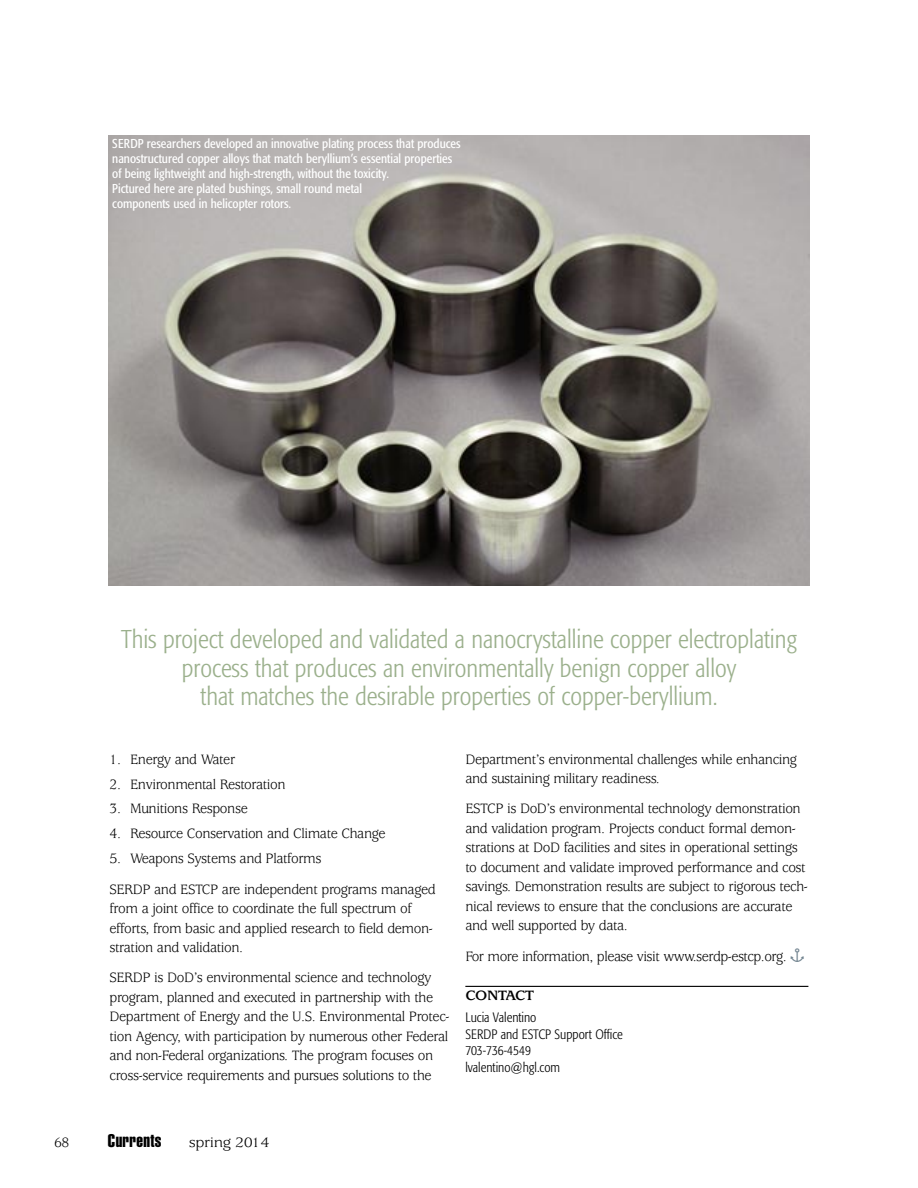
<style>
.page{position:relative;width:918px;height:1188px;background:#fff}
.page>*{position:absolute;margin:0;border:0;box-sizing:border-box;transform-origin:0 0}
.t1{font:300 condensed 25.5px/28.5px "Formata";color:#9bb08c;text-align:center}
.t2{font:18px "Helvetica Extra Compressed";letter-spacing:.02em;color:#000;scale:1.1 1}
.t3{font:15px/19.5px "Usherwood";letter-spacing:-.03em;color:#000;scale:.95 1}
.t4{font:15px "Usherwood";letter-spacing:-.03em;color:#000;scale:1.1 1}
.t5{font:700 15px "Usherwood";letter-spacing:-.03em;color:#000;scale:1.1 1}
.t6{font:300 condensed 13.5px/16.5px "Formata";color:#000}
.t7{font:condensed 12.75px/15px "Formata";color:#fff}
.s1{font-family:"Carta";font-size:21px;color:#728490}
</style>
<div class="page">
<hr style="left:465px;top:986px;width:343px;height:1px;background:#000">
<img style="left:108px;top:135px;width:702px;height:451px">
<p class="t7" style="left:112px;top:137px;width:350px">SERDP researchers developed an innovative plating process that produces nanostructured copper alloys that match beryllium’s essential properties of being lightweight and high-strength, without the toxicity.<br>Pictured here are plated bushings, small round metal<br>components used in helicopter rotors.</p>
<h1 class="t1" style="left:121px;top:627px;width:677px">This project developed and validated a nanocrystalline copper electroplating process that produces an environmentally benign copper alloy<br>that matches the desirable properties of copper-beryllium.</h1>
<p class="t3" style="left:110px;top:751px;width:134px">1. Energy and Water</p>
<p class="t3" style="left:110px;top:776px;width:187px">2. Environmental Restoration</p>
<p class="t3" style="left:110px;top:800px;width:147px">3. Munitions Response</p>
<p class="t3" style="left:110px;top:825px;width:292px">4. Resource Conservation and Climate Change</p>
<p class="t3" style="left:110px;top:845px;width:345px;line-height:30.3px">5. Weapons Systems and Platforms<br>SERDP and ESTCP are independent programs managed</p>
<p class="t3" style="left:110px;top:900px;width:342px">from a joint office to coordinate the full spectrum of efforts, from basic and applied research to field demon&shy;stration and validation.</p>
<p class="t3" style="left:110px;top:969px;width:359px">SERDP is DoD’s environmental science and technology program, planned and executed in partnership with the Department of Energy and the U.S. Environmental Protec&shy;tion Agency, with participation by numerous other Federal and non-Federal organizations. The program focuses on cross-service requirements and pursues solutions to the</p>
<p class="t3" style="left:465px;top:751px;width:351px">Department’s environmental challenges while enhancing and sustaining military readiness.</p>
<p class="t3" style="left:465px;top:800px;width:362px">ESTCP is DoD’s environmental technology demonstration and validation program. Projects conduct formal demon&shy;strations at DoD facilities and sites in operational settings to document and validate improved performance and cost savings. Demonstration results are subject to rigorous tech&shy;nical reviews to ensure that the conclusions are accurate and well supported by data.</p>
<p class="t3" style="left:465px;top:948px;width:358px">For more information, please visit www.serdp-estcp.org. <span class="s1">-</span></p>
<p class="t5" style="left:465px;top:990px;width:64px">CONTACT</p>
<p class="t6" style="left:465px;top:1010px;width:159px">Lucia Valentino<br>SERDP and ESTCP Support Office<br>703-736-4549 lvalentino@hgl.com</p>
<p class="t3" style="left:54px;top:1134px;width:18px">68</p>
<p class="t2" style="left:108px;top:1134px;width:50px">Currents</p>
<p class="t4" style="left:189px;top:1137px;width:75px">spring 2014</p>
</div>
